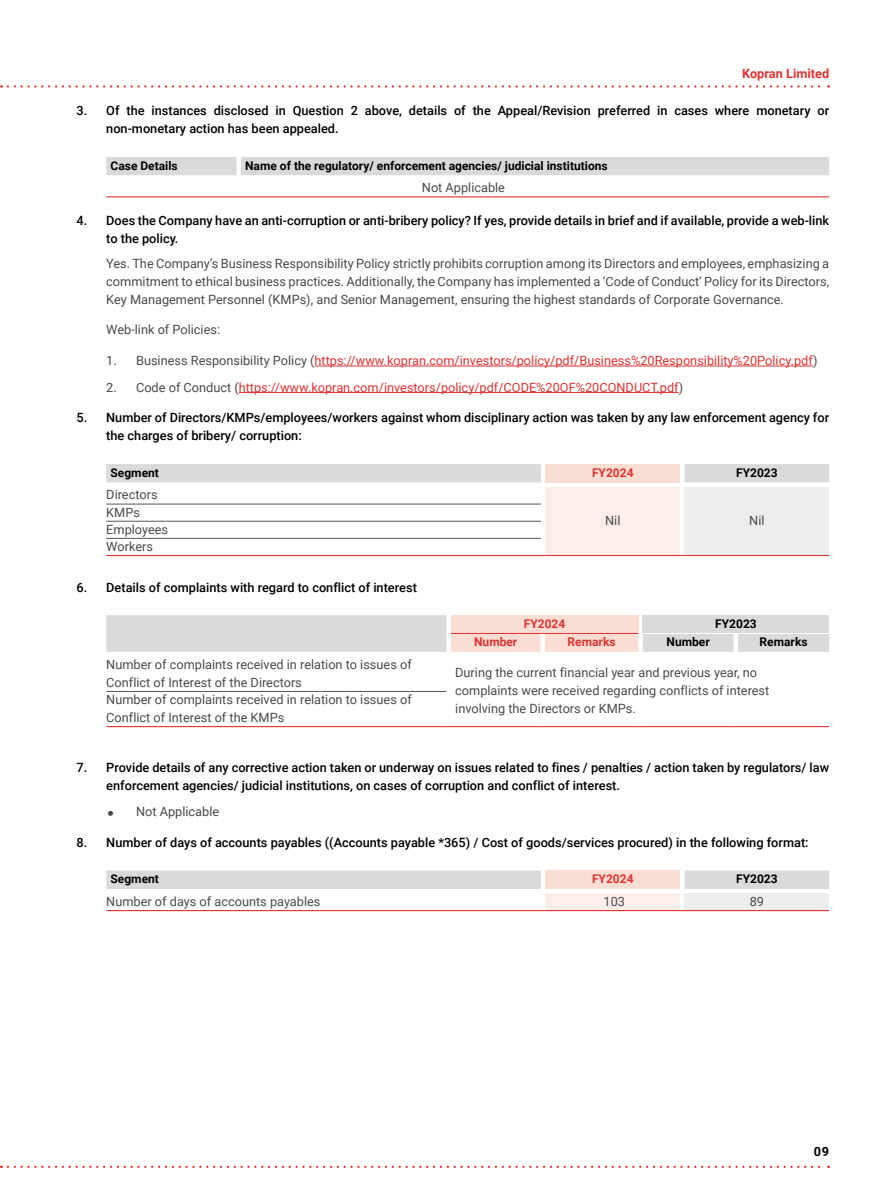
<style>
.page{position:relative;width:893px;height:1191px;background:#fff}
.page>*{position:absolute;margin:0;border:0;box-sizing:border-box;transform-origin:0 0}
.t1{font:500 12.75px/18px "Roboto";color:#000}
.t2{font:12.75px/18px "Roboto";color:#4a4a49}
.t3{font:12.75px "Roboto";color:#df3432}
.t4{font:700 12.75px "Roboto";color:#df3432}
.t5{font:700 12.75px "Roboto";color:#000}
.t6{font:700 12px "Roboto";color:#000}
.t7{font:700 12px "Roboto";color:#df3432}
.s1{color:#4a4a49}
</style>
<div class="page">
<hr style="left:106px;top:691px;width:340px;height:1px;background:#575756">
<svg style="left:106px;top:615px;width:723px;height:37px;background:#e3dbd8"></svg>
<hr style="left:545px;top:633px;width:93px;height:1px;background:#df3432">
<hr style="left:106px;top:726px;width:340px;height:1px;background:#df3432">
<hr style="left:451px;top:726px;width:89px;height:1px;background:#df3432">
<hr style="left:545px;top:726px;width:93px;height:1px;background:#df3432">
<hr style="left:643px;top:726px;width:90px;height:1px;background:#df3432">
<hr style="left:738px;top:726px;width:91px;height:1px;background:#df3432">
<div style="left:106px;top:157px;width:723px;height:18px;background:#dadada"></div>
<hr style="left:106px;top:196px;width:130px;height:1px;background:#df3432">
<hr style="left:241px;top:196px;width:588px;height:1px;background:#df3432">
<hr style="left:315px;top:366px;width:498px;height:1px;background:#df3432">
<hr style="left:239px;top:392px;width:440px;height:1px;background:#df3432">
<div style="left:106px;top:464px;width:723px;height:18px;background:#dadada"></div>
<div style="left:545px;top:464px;width:135px;height:18px;background:#faddd3"></div>
<div style="left:545px;top:487px;width:135px;height:68px;background:#fdeee9"></div>
<div style="left:685px;top:487px;width:144px;height:68px;background:#ededed"></div>
<hr style="left:106px;top:504px;width:435px;height:1px;background:#575756">
<hr style="left:106px;top:521px;width:435px;height:1px;background:#575756">
<hr style="left:106px;top:538px;width:435px;height:1px;background:#575756">
<hr style="left:106px;top:555px;width:435px;height:1px;background:#df3432">
<hr style="left:545px;top:555px;width:135px;height:1px;background:#df3432">
<hr style="left:685px;top:555px;width:144px;height:1px;background:#df3432">
<div style="left:106px;top:870px;width:723px;height:19px;background:#dadada"></div>
<div style="left:545px;top:870px;width:135px;height:19px;background:#faddd3"></div>
<div style="left:545px;top:893px;width:135px;height:17px;background:#fdeee9"></div>
<div style="left:685px;top:893px;width:144px;height:17px;background:#ededed"></div>
<hr style="left:106px;top:910px;width:435px;height:1px;background:#df3432">
<hr style="left:685px;top:910px;width:144px;height:1px;background:#df3432">
<hr style="left:545px;top:910px;width:135px;height:1px;background:#df3432">
<svg style="left:8px;top:85px;width:821px;height:3px"></svg>
<svg style="left:8px;top:1165px;width:821px;height:3px"></svg>
<p class="t4" style="left:742px;top:65px;width:89px">Kopran Limited</p>
<p class="t1" style="left:106px;top:101px;width:724px;text-indent:-30px">3. Of the instances disclosed in Question 2 above, details of the Appeal/Revision preferred in cases where monetary or non-monetary action has been appealed.</p>
<p class="t6" style="left:111px;top:157px;width:69px">Case Details</p>
<p class="t6" style="left:245px;top:157px;width:364px">Name of the regulatory/ enforcement agencies/ judicial institutions</p>
<p class="t2" style="left:422px;top:178px;width:85px">Not Applicable</p>
<p class="t1" style="left:106px;top:211px;width:724px;text-indent:-30px">4. Does the Company have an anti-corruption or anti-bribery policy? If yes, provide details in brief and if available, provide a web-link to the policy.</p>
<p class="t2" style="left:106px;top:253px;width:724px;text-align:justify">Yes. The Company’s Business Responsibility Policy strictly prohibits corruption among its Directors and employees, emphasizing a commitment to ethical business practices. Additionally, the Company has implemented a ‘Code of Conduct’ Policy for its Directors, Key Management Personnel (KMPs), and Senior Management, ensuring the highest standards of Corporate Governance.</p>
<p class="t2" style="left:106px;top:320px;width:115px">Web-link of Policies:</p>
<p class="t3" style="left:106px;top:351px;width:713px"><span class="s1">1. Business Responsibility Policy (</span>https://www.kopran.com/investors/policy/pdf/Business%20Responsibility%20Policy.pdf<span class="s1">)</span></p>
<p class="t3" style="left:106px;top:378px;width:578px"><span class="s1">2. Code of Conduct (</span>https://www.kopran.com/investors/policy/pdf/CODE%20OF%20CONDUCT.pdf<span class="s1">)</span></p>
<p class="t1" style="left:106px;top:408px;width:724px;text-indent:-30px">5. Number of Directors/KMPs/employees/workers against whom disciplinary action was taken by any law enforcement agency for the charges of bribery/ corruption:</p>
<p class="t6" style="left:111px;top:464px;width:50px">Segment</p>
<p class="t7" style="left:592px;top:464px;width:43px">FY2024</p>
<p class="t6" style="left:736px;top:464px;width:43px">FY2023</p>
<p class="t2" style="left:106px;top:485px;width:53px">Directors</p>
<p class="t2" style="left:605px;top:511px;width:17px">Nil</p>
<p class="t2" style="left:749px;top:511px;width:17px">Nil</p>
<p class="t2" style="left:106px;top:503px;width:63px;line-height:17.1px">KMPs<br>Employees<br>Workers</p>
<p class="t1" style="left:77px;top:578px;width:342px">6. Details of complaints with regard to conflict of interest</p>
<p class="t7" style="left:524px;top:615px;width:43px">FY2024</p>
<p class="t6" style="left:715px;top:615px;width:43px">FY2023</p>
<p class="t7" style="left:474px;top:633px;width:45px">Number</p>
<p class="t7" style="left:568px;top:633px;width:49px">Remarks</p>
<p class="t6" style="left:666px;top:633px;width:45px">Number</p>
<p class="t6" style="left:760px;top:633px;width:49px">Remarks</p>
<p class="t2" style="left:106px;top:655px;width:307px">Number of complaints received in relation to issues of<br>Conflict of Interest of the Directors</p>
<p class="t2" style="left:455px;top:663px;width:316px">During the current financial year and previous year, no complaints were received regarding conflicts of interest involving the Directors or KMPs.</p>
<p class="t2" style="left:106px;top:690px;width:307px">Number of complaints received in relation to issues of<br>Conflict of Interest of the KMPs</p>
<p class="t1" style="left:106px;top:758px;width:724px;text-indent:-30px">7. Provide details of any corrective action taken or underway on issues related to fines / penalties / action taken by regulators/ law enforcement agencies/ judicial institutions, on cases of corruption and conflict of interest.</p>
<p class="t2" style="left:136px;top:802px;width:85px">Not Applicable</p>
<p class="t1" style="left:77px;top:833px;width:734px">8. Number of days of accounts payables ((Accounts payable *365) / Cost of goods/services procured) in the following format:</p>
<p class="t6" style="left:111px;top:870px;width:50px">Segment</p>
<p class="t7" style="left:592px;top:870px;width:43px">FY2024</p>
<p class="t6" style="left:736px;top:870px;width:43px">FY2023</p>
<p class="t2" style="left:106px;top:892px;width:216px">Number of days of accounts payables</p>
<p class="t2" style="left:604px;top:892px;width:23px">103</p>
<p class="t2" style="left:750px;top:892px;width:16px">89</p>
<p class="t5" style="left:814px;top:1142px;width:17px">09</p>
</div>
